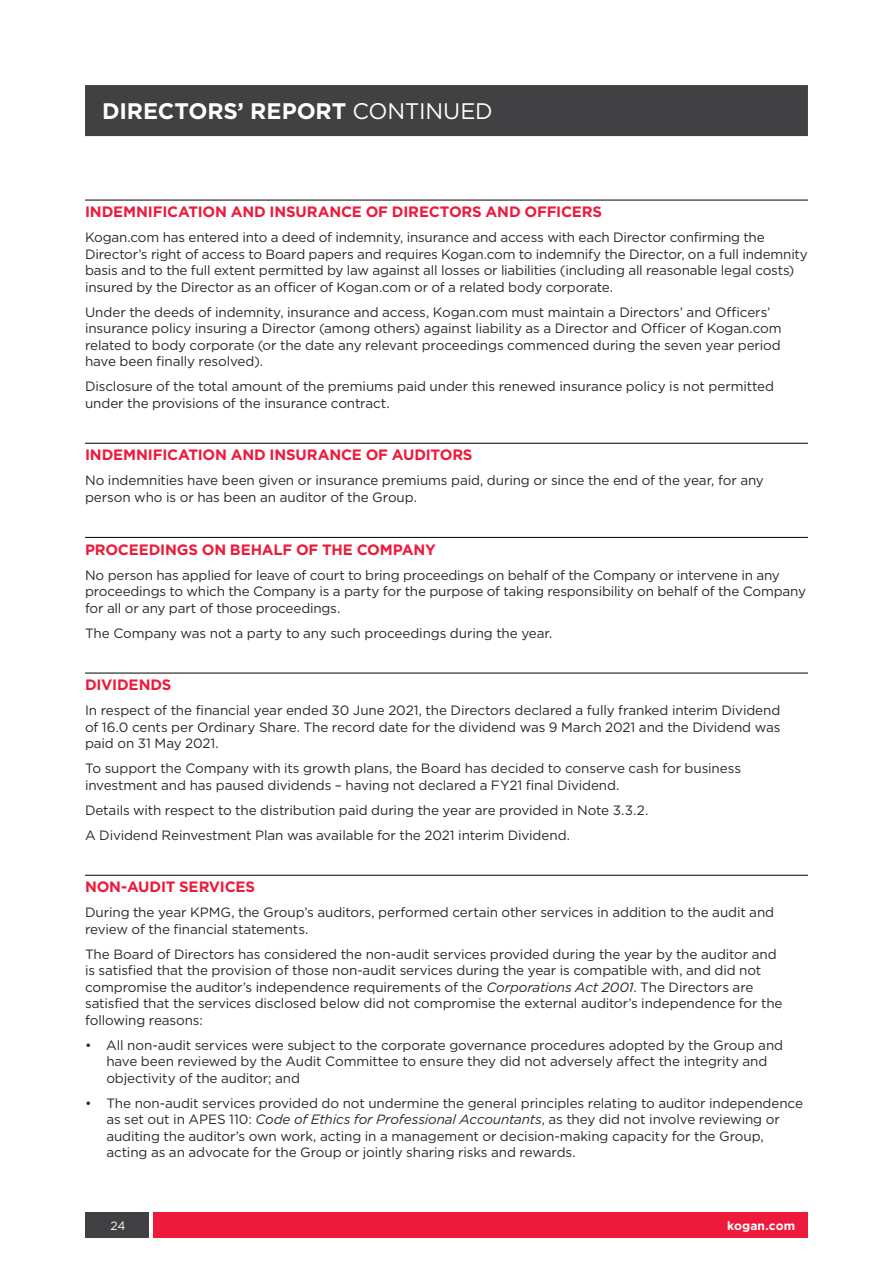
<style>
.page{position:relative;width:893px;height:1263px;background:#fff}
.page>*{position:absolute;margin:0;border:0;box-sizing:border-box;transform-origin:0 0}
.t1{font:700 22.5px "Gotham";color:#fff}
.t2{font:22.5px "Gotham";letter-spacing:-.01em;color:#fff}
.t3{font:700 15px "Gotham";letter-spacing:-.01em;color:#ed1a3b}
.t4{font:13.5px/16.5px "Gotham";letter-spacing:-.01em;color:#292829}
.t5{font:700 12px "Gotham";letter-spacing:.01em;color:#fff}
.t6{font:12px "Gotham";color:#fff}
.s1{font-style:italic}
</style>
<div class="page">
<div style="left:153px;top:1212px;width:655px;height:25px;background:#ed1a3b"></div>
<div style="left:85px;top:1212px;width:64px;height:25px;background:#414042"></div>
<div style="left:85px;top:85px;width:723px;height:51px;background:#414042"></div>
<hr style="left:85px;top:200px;width:723px;height:1px;background:#000">
<hr style="left:85px;top:443px;width:723px;height:1px;background:#000">
<hr style="left:85px;top:537px;width:723px;height:1px;background:#000">
<hr style="left:85px;top:673px;width:723px;height:1px;background:#000">
<hr style="left:85px;top:875px;width:723px;height:1px;background:#000">
<h1 class="t1" style="left:102px;top:96px;width:33px">DIRECTORS</h1>
<h1 class="t1" style="left:238px;top:96px;width:46px">’ REPORT</h1>
<h1 class="t2" style="left:353px;top:99px;width:142px">CONTINUED</h1>
<p class="t3" style="left:85px;top:202px;width:519px">INDEMNIFICATION AND INSURANCE OF DIRECTORS AND OFFICERS</p>
<p class="t4" style="left:85px;top:229px;width:724px">Kogan.com has entered into a deed of indemnity, insurance and access with each Director confirming the Director’s right of access to Board papers and requires Kogan.com to indemnify the Director, on a full indemnity basis and to the full extent permitted by law against all losses or liabilities (including all reasonable legal costs) insured by the Director as an officer of Kogan.com or of a related body corporate.</p>
<p class="t4" style="left:85px;top:303px;width:698px">Under the deeds of indemnity, insurance and access, Kogan.com must maintain a Directors’ and Officers’ insurance policy insuring a Director (among others) against liability as a Director and Officer of Kogan.com related to body corporate (or the date any relevant proceedings commenced during the seven year period have been finally resolved).</p>
<p class="t4" style="left:85px;top:378px;width:690px">Disclosure of the total amount of the premiums paid under this renewed insurance policy is not permitted under the provisions of the insurance contract.</p>
<p class="t3" style="left:85px;top:445px;width:389px">INDEMNIFICATION AND INSURANCE OF AUDITORS</p>
<p class="t4" style="left:85px;top:472px;width:680px">No indemnities have been given or insurance premiums paid, during or since the end of the year, for any person who is or has been an auditor of the Group.</p>
<p class="t3" style="left:85px;top:539px;width:352px">PROCEEDINGS ON BEHALF OF THE COMPANY</p>
<p class="t4" style="left:85px;top:566px;width:722px">No person has applied for leave of court to bring proceedings on behalf of the Company or intervene in any proceedings to which the Company is a party for the purpose of taking responsibility on behalf of the Company for all or any part of those proceedings.</p>
<p class="t4" style="left:85px;top:624px;width:469px">The Company was not a party to any such proceedings during the year.</p>
<p class="t3" style="left:85px;top:675px;width:88px">DIVIDENDS</p>
<p class="t4" style="left:85px;top:702px;width:697px;text-align:justify">In respect of the financial year ended 30 June 2021, the Directors declared a fully franked interim Dividend of 16.0 cents per Ordinary Share. The record date for the dividend was 9 March 2021 and the Dividend was paid on 31 May 2021.</p>
<p class="t4" style="left:85px;top:760px;width:657px">To support the Company with its growth plans, the Board has decided to conserve cash for business investment and has paused dividends – having not declared a FY21 final Dividend.</p>
<p class="t4" style="left:85px;top:797px;width:565px;line-height:25px">Details with respect to the distribution paid during the year are provided in Note 3.3.2.<br>A Dividend Reinvestment Plan was available for the 2021 interim Dividend.</p>
<p class="t3" style="left:85px;top:877px;width:171px">NON-AUDIT SERVICES</p>
<p class="t4" style="left:85px;top:904px;width:691px">During the year KPMG, the Group’s auditors, performed certain other services in addition to the audit and review of the financial statements.</p>
<p class="t4" style="left:85px;top:946px;width:699px">The Board of Directors has considered the non-audit services provided during the year by the auditor and is satisfied that the provision of those non-audit services during the year is compatible with, and did not compromise the auditor’s independence requirements of the <span class="s1">Corporations Act 2001</span>. The Directors are satisfied that the services disclosed below did not compromise the external auditor’s independence for the following reasons:</p>
<p class="t4" style="left:106px;top:1037px;width:678px;text-indent:-21px">• All non-audit services were subject to the corporate governance procedures adopted by the Group and have been reviewed by the Audit Committee to ensure they did not adversely affect the integrity and objectivity of the auditor; and</p>
<p class="t4" style="left:106px;top:1095px;width:698px;text-indent:-21px">• The non-audit services provided do not undermine the general principles relating to auditor independence as set out in APES 110: <span class="s1">Code of Ethics for Professional Accountants</span>, as they did not involve reviewing or auditing the auditor’s own work, acting in a management or decision-making capacity for the Group, acting as an advocate for the Group or jointly sharing risks and rewards.</p>
<p class="t6" style="left:111px;top:1218px;width:17px">24</p>
<p class="t5" style="left:727px;top:1217px;width:70px">KOGAN.COM</p>
</div>
